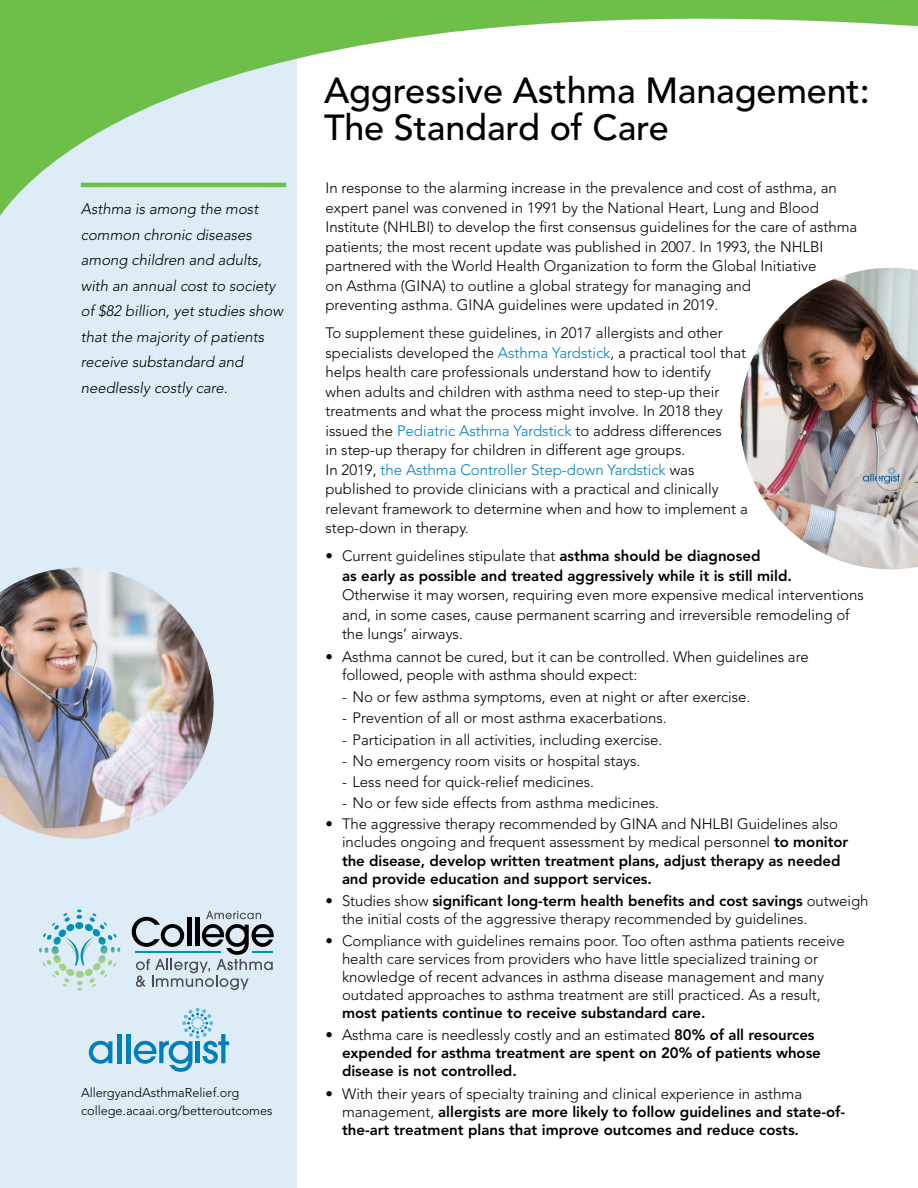
<style>
.page{position:relative;width:918px;height:1188px;background:#fff}
.page>*{position:absolute;margin:0;border:0;box-sizing:border-box;transform-origin:0 0}
.t1{font:500 36px/37.5px "Avenir";letter-spacing:-.005em;color:#000}
.t2{font:300 15px/19.5px "Avenir";color:#000}
.t3{font:800 15px/18px "Avenir";color:#000}
.t4{font:italic 300 15px/25.5px "Avenir";color:#000}
.t5{font:300 12.75px/18px "Avenir";color:#000}
.s1{color:#007fba}
.s2{font-weight:300}
.s3{font-weight:800}
</style>
<div class="page">
<div style="left:0;top:0;width:297px;height:1188px;background:#ddecf6"></div>
<svg style="left:0;top:0;width:918px;height:216px"></svg>
<img style="left:0;top:568px;width:214px;height:271px">
<svg style="left:88px;top:1035px;width:34px;height:29px"></svg>
<hr style="left:117px;top:1034px;width:4px;height:29px;background:#007fba">
<hr style="left:126px;top:1034px;width:4px;height:29px;background:#007fba">
<svg style="left:134px;top:1008px;width:95px;height:64px"></svg>
<svg style="left:43px;top:909px;width:74px;height:58px"></svg>
<svg style="left:132px;top:911px;width:142px;height:79px"></svg>
<hr style="left:81px;top:183px;width:205px;height:4px;background:#6ebe4a">
<img style="left:740px;top:268px;width:178px;height:301px">
<p class="t4" style="left:81px;top:196px;width:204px">Asthma is among the most common chronic diseases among children and adults, with an annual cost to society of $82 billion, yet studies show that the majority of patients receive substandard and needlessly costly care.</p>
<p class="t5" style="left:81px;top:1083px;width:193px">AllergyandAsthmaRelief.org college.acaai.org/betteroutcomes</p>
<h1 class="t1" style="left:324px;top:72px;width:547px">Aggressive Asthma Management:<br>The Standard of Care</h1>
<p class="t2" style="left:326px;top:178px;width:533px">In response to the alarming increase in the prevalence and cost of asthma, an expert panel was convened in 1991 by the National Heart, Lung and Blood Institute (NHLBI) to develop the first consensus guidelines for the care of asthma patients; the most recent update was published in 2007. In 1993, the NHLBI partnered with the World Health Organization to form the Global Initiative<br>on Asthma (GINA) to outline a global strategy for managing and<br>preventing asthma. GINA guidelines were updated in 2019.</p>
<p class="t2" style="left:326px;top:323px;width:424px">To supplement these guidelines, in 2017 allergists and other specialists developed the <span class="s1">Asthma Yardstick</span>, a practical tool that helps health care professionals understand how to identify when adults and children with asthma need to step-up their treatments and what the process might involve. In 2018 they issued the <span class="s1">Pediatric Asthma Yardstick</span> to address differences<br>in step-up therapy for children in different age groups.<br>In 2019, <span class="s1">the Asthma Controller Step-down Yardstick</span> was published to provide clinicians with a practical and clinically relevant framework to determine when and how to implement a step-down in therapy.</p>
<p class="t3" style="left:342px;top:546px;width:451px;line-height:19.5px;text-indent:-16px"><span class="s2">• Current guidelines stipulate that</span> asthma should be diagnosed<br>as early as possible and treated aggressively while it is still mild.</p>
<p class="t2" style="left:342px;top:585px;width:523px">Otherwise it may worsen, requiring even more expensive medical interventions and, in some cases, cause permanent scarring and irreversible remodeling of the lungs’ airways.</p>
<p class="t2" style="left:342px;top:648px;width:468px;line-height:18px;text-indent:-16px">• Asthma cannot be cured, but it can be controlled. When guidelines are followed, people with asthma should expect:</p>
<p class="t2" style="left:342px;top:687px;width:410px">- No or few asthma symptoms, even at night or after exercise.</p>
<p class="t2" style="left:342px;top:708px;width:326px">- Prevention of all or most asthma exacerbations.</p>
<p class="t2" style="left:342px;top:730px;width:322px">- Participation in all activities, including exercise.</p>
<p class="t2" style="left:342px;top:751px;width:300px">- No emergency room visits or hospital stays.</p>
<p class="t2" style="left:342px;top:772px;width:253px">- Less need for quick-relief medicines.</p>
<p class="t2" style="left:342px;top:793px;width:318px">- No or few side effects from asthma medicines.</p>
<p class="t2" style="left:342px;top:815px;width:508px;line-height:18px;text-indent:-16px">• The aggressive therapy recommended by GINA and NHLBI Guidelines also includes ongoing and frequent assessment by medical personnel <span class="s3">to monitor the disease, develop written treatment plans, adjust therapy as needed and provide education and support services.</span></p>
<p class="t2" style="left:342px;top:892px;width:528px;line-height:18px;text-indent:-16px">• Studies show <span class="s3">significant long-term health benefits and cost savings</span> outweigh the initial costs of the aggressive therapy recommended by guidelines.</p>
<p class="t2" style="left:342px;top:932px;width:504px;line-height:18px;text-indent:-16px">• Compliance with guidelines remains poor. Too often asthma patients receive health care services from providers who have little specialized training or knowledge of recent advances in asthma disease management and many outdated approaches to asthma treatment are still practiced. As a result,</p>
<p class="t3" style="left:342px;top:1004px;width:365px">most patients continue to receive substandard care.</p>
<p class="t3" style="left:342px;top:1026px;width:480px;text-indent:-17px"><span class="s2">• Asthma care is needlessly costly and an estimated</span> 80% of all resources expended for asthma treatment are spent on 20% of patients whose disease is not controlled.</p>
<p class="t3" style="left:342px;top:1085px;width:505px;text-indent:-17px"><span class="s2">• With their years of specialty training and clinical experience in asthma management,</span> allergists are more likely to follow guidelines and state-of&shy;the-art treatment plans that improve outcomes and reduce costs.</p>
</div>
